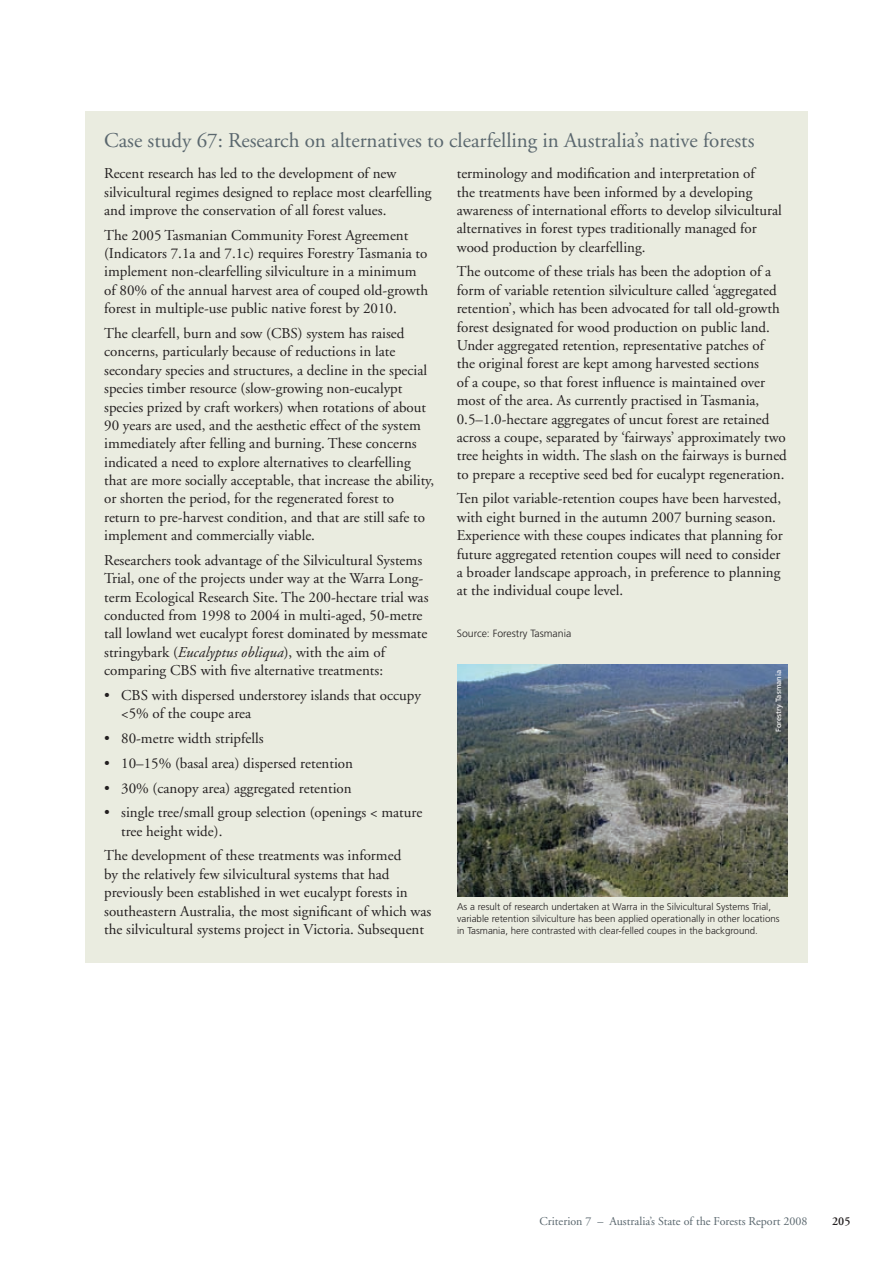
<style>
.page{position:relative;width:893px;height:1263px;background:#fff}
.page>*{position:absolute;margin:0;border:0;box-sizing:border-box;transform-origin:0 0}
.t1{font:21px "Adobe Garamond";color:#5a676e}
.t2{font:15px/18.5px "Adobe Garamond";color:#231f20}
.t3{font:12px "Adobe Garamond";color:#5a676e}
.t4{font:600 12px "Adobe Garamond";color:#231f20}
.t5{font:300 10.5px "Frutiger";color:#231f20}
.t6{font:300 9.75px/12px "Frutiger";color:#231f20}
.t7{font:7.5px "Frutiger";color:#fff}
.s1{font-style:italic}
</style>
<div class="page">
<div style="left:85px;top:111px;width:723px;height:851px;background:#eaece0"></div>
<img style="left:457px;top:664px;width:330px;height:233px">
<h1 class="t1" style="left:104px;top:129px;width:652px">Case study 67: Research on alternatives to clearfelling in Australia’s native forests</h1>
<p class="t2" style="left:104px;top:165px;width:329px">Recent research has led to the development of new silvicultural regimes designed to replace most clearfelling and improve the conservation of all forest values.</p>
<p class="t2" style="left:104px;top:226px;width:326px">The 2005 Tasmanian Community Forest Agreement (Indicators 7.1a and 7.1c) requires Forestry Tasmania to implement non-clearfelling silviculture in a minimum of 80% of the annual harvest area of couped old-growth forest in multiple-use public native forest by 2010.</p>
<p class="t2" style="left:104px;top:324px;width:332px">The clearfell, burn and sow (CBS) system has raised concerns, particularly because of reductions in late secondary species and structures, a decline in the special species timber resource (slow-growing non-eucalypt species prized by craft workers) when rotations of about 90 years are used, and the aesthetic effect of the system immediately after felling and burning. These concerns indicated a need to explore alternatives to clearfelling that are more socially acceptable, that increase the ability, or shorten the period, for the regenerated forest to<br>return to pre-harvest condition, and that are still safe to implement and commercially viable.</p>
<p class="t2" style="left:104px;top:551px;width:326px">Researchers took advantage of the Silvicultural Systems Trial, one of the projects under way at the Warra Long&shy;term Ecological Research Site. The 200-hectare trial was conducted from 1998 to 2004 in multi-aged, 50-metre tall lowland wet eucalypt forest dominated by messmate stringybark (<span class="s1">Eucalyptus obliqua</span>), with the aim of comparing CBS with five alternative treatments:</p>
<p class="t2" style="left:121px;top:686px;width:301px;text-indent:-17px">• CBS with dispersed understorey islands that occupy &lt;5% of the coupe area</p>
<p class="t2" style="left:104px;top:729px;width:161px">• 80-metre width stripfells</p>
<p class="t2" style="left:104px;top:754px;width:250px">• 10–15% (basal area) dispersed retention</p>
<p class="t2" style="left:104px;top:779px;width:249px">• 30% (canopy area) aggregated retention</p>
<p class="t2" style="left:121px;top:804px;width:303px;text-indent:-17px">• single tree/small group selection (openings &lt; mature tree height wide).</p>
<p class="t2" style="left:104px;top:847px;width:329px">The development of these treatments was informed<br>by the relatively few silvicultural systems that had previously been established in wet eucalypt forests in southeastern Australia, the most significant of which was the silvicultural systems project in Victoria. Subsequent</p>
<p class="t2" style="left:457px;top:165px;width:327px">terminology and modification and interpretation of<br>the treatments have been informed by a developing awareness of international efforts to develop silvicultural alternatives in forest types traditionally managed for wood production by clearfelling.</p>
<p class="t2" style="left:457px;top:263px;width:332px">The outcome of these trials has been the adoption of a form of variable retention silviculture called ‘aggregated retention’, which has been advocated for tall old-growth forest designated for wood production on public land.<br>Under aggregated retention, representative patches of<br>the original forest are kept among harvested sections<br>of a coupe, so that forest influence is maintained over most of the area. As currently practised in Tasmania, 0.5–1.0‑hectare aggregates of uncut forest are retained across a coupe, separated by ‘fairways’ approximately two tree heights in width. The slash on the fairways is burned to prepare a receptive seed bed for eucalypt regeneration.</p>
<p class="t2" style="left:457px;top:490px;width:327px">Ten pilot variable-retention coupes have been harvested, with eight burned in the autumn 2007 burning season.<br>Experience with these coupes indicates that planning for future aggregated retention coupes will need to consider a broader landscape approach, in preference to planning at the individual coupe level.</p>
<p class="t5" style="left:457px;top:627px;width:116px">Source: Forestry Tasmania</p>
<p class="t7" style="left:774px;top:732px;width:64px;rotate:-90deg">Forestry Tasmania</p>
<p class="t6" style="left:457px;top:900px;width:324px">As a result of research undertaken at Warra in the Silvicultural Systems Trial, variable retention silviculture has been applied operationally in other locations in Tasmania, here contrasted with clear-felled coupes in the background.</p>
<p class="t3" style="left:540px;top:1215px;width:269px">Criterion 7 – Australia’s State of the Forests Report 2008</p>
<p class="t4" style="left:832px;top:1214px;width:20px">205</p>
</div>
